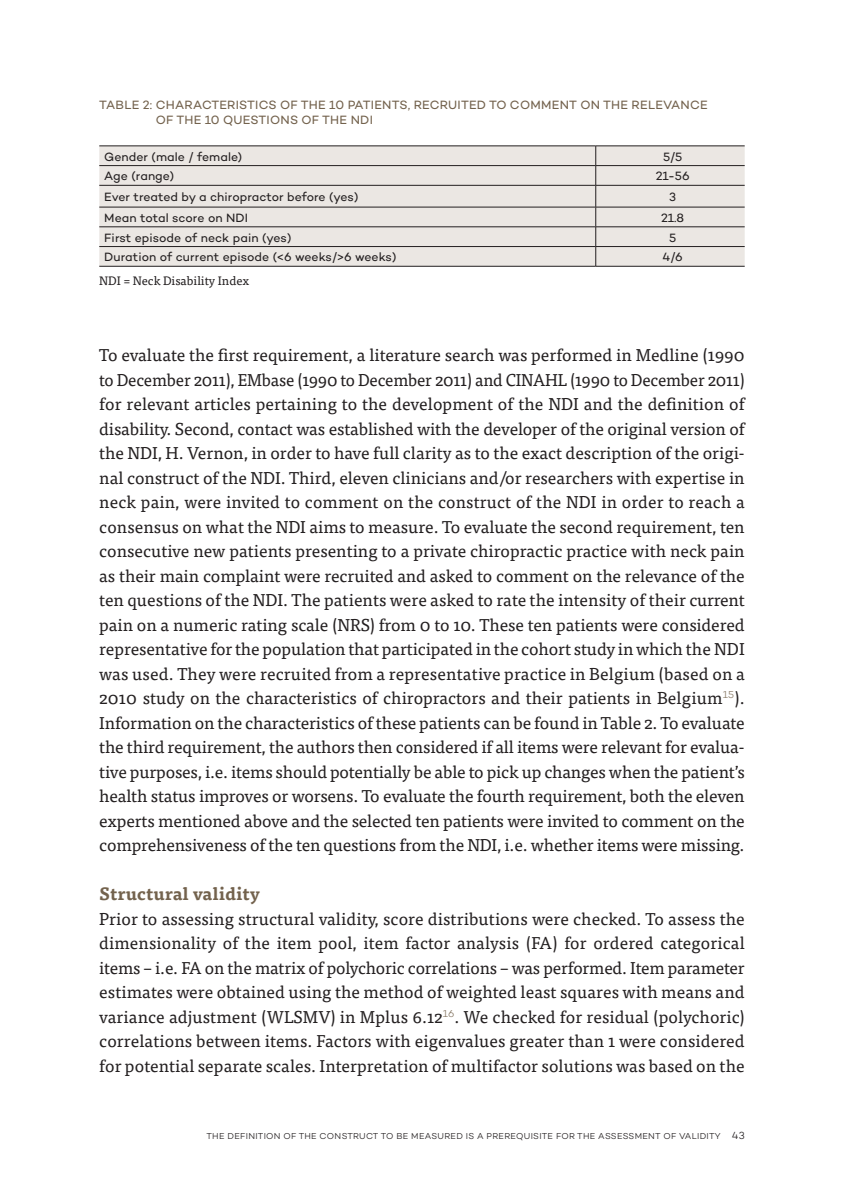
<style>
.page{position:relative;width:844px;height:1191px;background:#fff}
.page>*{position:absolute;margin:0;border:0;box-sizing:border-box;transform-origin:0 0}
.t1{font:700 17.5px "Tisa Pro";letter-spacing:.02em;color:#73624d}
.t2{font:17.15px/24.5px "Tisa Pro";letter-spacing:-.01em;color:#231f20;text-align:justify}
.t3{font:12.25px "Campton";color:#231f20}
.t4{font:12.25px/14.7px "Campton";letter-spacing:.02em;color:#73624d}
.t5{font:12.25px "Tisa Pro";color:#231f20}
.t6{font:8.75px "Campton Light DEMO";letter-spacing:.035em;color:#231f20}
.s1{font-size:10.5px}
</style>
<div class="page">
<div style="left:99px;top:147px;width:645px;height:119px;background:#ebe7e3"></div>
<hr style="left:99px;top:146px;width:496px;height:1px;background:#231f20">
<hr style="left:595px;top:146px;width:149px;height:1px;background:#231f20">
<hr style="left:99px;top:165px;width:496px;height:1px;background:#231f20">
<hr style="left:595px;top:165px;width:149px;height:1px;background:#231f20">
<hr style="left:99px;top:185px;width:496px;height:1px;background:#231f20">
<hr style="left:595px;top:185px;width:149px;height:1px;background:#231f20">
<hr style="left:99px;top:207px;width:496px;height:1px;background:#231f20">
<hr style="left:595px;top:207px;width:149px;height:1px;background:#231f20">
<hr style="left:99px;top:226px;width:496px;height:1px;background:#231f20">
<hr style="left:595px;top:226px;width:149px;height:1px;background:#231f20">
<hr style="left:99px;top:246px;width:496px;height:1px;background:#231f20">
<hr style="left:595px;top:246px;width:149px;height:1px;background:#231f20">
<svg style="left:595px;top:146px;width:1px;height:120px"></svg>
<hr style="left:99px;top:266px;width:496px;height:1px;background:#231f20">
<hr style="left:595px;top:266px;width:149px;height:1px;background:#231f20">
<p class="t4" style="left:156px;top:97px;width:553px;text-indent:-56px">TABLE 2: CHARACTERISTICS OF THE 10 PATIENTS, RECRUITED TO COMMENT ON THE RELEVANCE<br>OF THE 10 QUESTIONS OF THE NDI</p>
<p class="t3" style="left:104px;top:149px;width:139px">Gender (male / female)</p>
<p class="t3" style="left:663px;top:149px;width:21px">5/5</p>
<p class="t3" style="left:104px;top:168px;width:71px">Age (range)</p>
<p class="t3" style="left:655px;top:168px;width:35px">21-56</p>
<p class="t3" style="left:104px;top:189px;width:255px">Ever treated by a chiropractor before (yes)</p>
<p class="t3" style="left:669px;top:189px;width:8px">3</p>
<p class="t3" style="left:104px;top:210px;width:145px">Mean total score on NDI</p>
<p class="t3" style="left:661px;top:210px;width:25px">21.8</p>
<p class="t3" style="left:104px;top:230px;width:188px">First episode of neck pain (yes)</p>
<p class="t3" style="left:669px;top:230px;width:9px">5</p>
<p class="t3" style="left:104px;top:249px;width:293px">Duration of current episode (&lt;6 weeks/&gt;6 weeks)</p>
<p class="t3" style="left:662px;top:249px;width:22px">4/6</p>
<p class="t5" style="left:99px;top:272px;width:151px">NDI = Neck Disability Index</p>
<p class="t2" style="left:99px;top:342px;width:646px">To evaluate the first requirement, a literature search was performed in Medline (1990 to December 2011), EMbase (1990 to December 2011) and CINAHL (1990 to December 2011) for relevant articles pertaining to the development of the NDI and the definition of disability. Second, contact was established with the developer of the original version of the NDI, H. Vernon, in order to have full clarity as to the exact description of the origi&shy;nal construct of the NDI. Third, eleven clinicians and/or researchers with expertise in neck pain, were invited to comment on the construct of the NDI in order to reach a consensus on what the NDI aims to measure. To evaluate the second requirement, ten consecutive new patients presenting to a private chiropractic practice with neck pain as their main complaint were recruited and asked to comment on the relevance of the ten questions of the NDI. The patients were asked to rate the intensity of their current pain on a numeric rating scale (NRS) from 0 to 10. These ten patients were considered representative for the population that participated in the cohort study in which the NDI was used. They were recruited from a representative practice in Belgium (based on a 2010 study on the characteristics of chiropractors and their patients in Belgium<sup>15</sup>).<br>Information on the characteristics of these patients can be found in Table 2. To evaluate the third requirement, the authors then considered if all items were relevant for evalua&shy;tive purposes, i.e. items should potentially be able to pick up changes when the patient’s health status improves or worsens. To evaluate the fourth requirement, both the eleven experts mentioned above and the selected ten patients were invited to comment on the comprehensiveness of the ten questions from the NDI, i.e. whether items were missing.</p>
<p class="t1" style="left:99px;top:880px;width:162px">Structural validity</p>
<p class="t2" style="left:99px;top:905px;width:646px">Prior to assessing structural validity, score distributions were checked. To assess the dimensionality of the item pool, item factor analysis (FA) for ordered categorical items – i.e. FA on the matrix of polychoric correlations – was performed. Item parameter estimates were obtained using the method of weighted least squares with means and variance adjustment (WLSMV) in Mplus 6.12<sup>16</sup>. We checked for residual (polychoric) correlations between items. Factors with eigenvalues greater than 1 were considered for potential separate scales. Interpretation of multifactor solutions was based on the</p>
<p class="t6" style="left:206px;top:1131px;width:539px">THE DEFINITION OF THE CONSTRUCT TO BE MEASURED IS A PREREQUISITE FOR THE ASSESSMENT OF VALIDITY <span class="s1">43</span></p>
</div>
